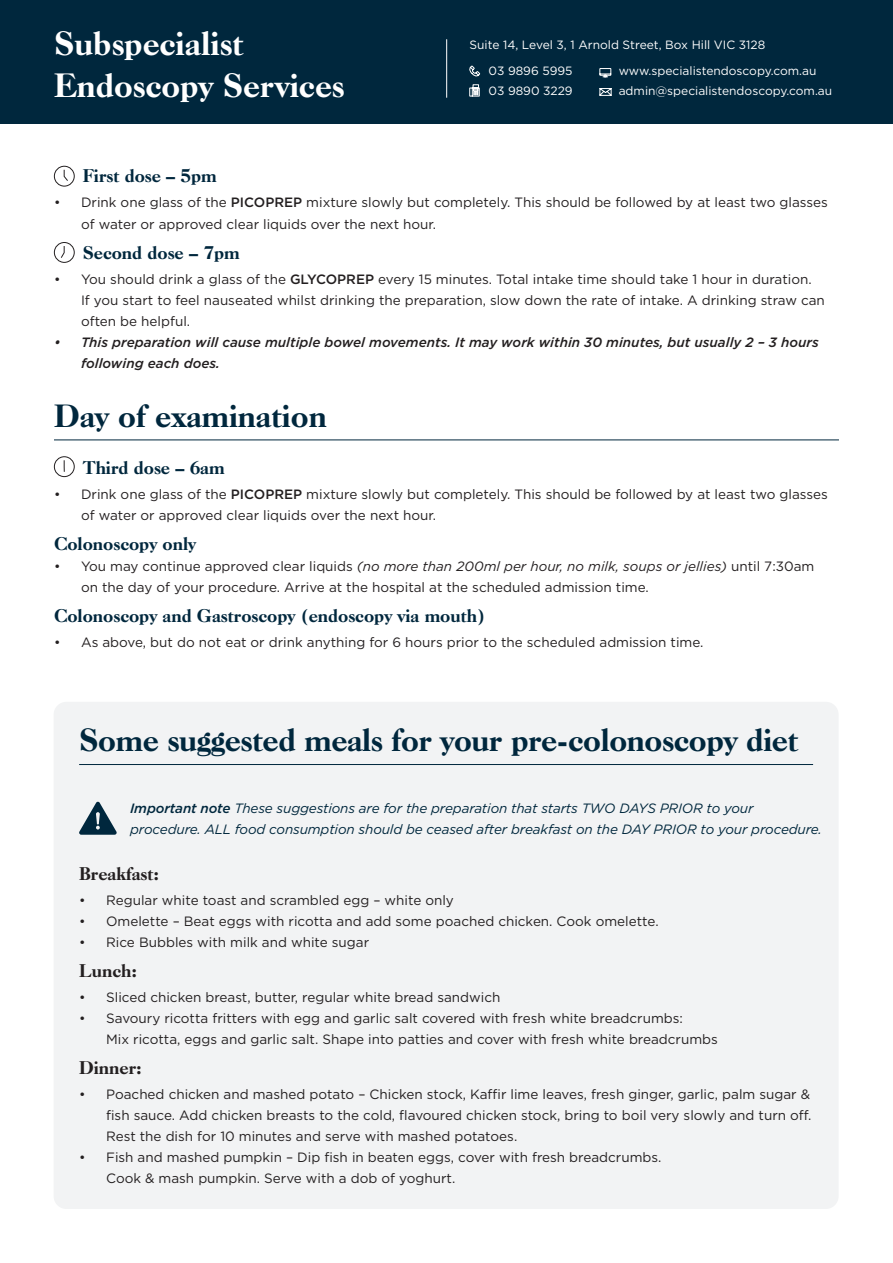
<style>
.page{position:relative;width:893px;height:1263px;background:#fff}
.page>*{position:absolute;margin:0;border:0;box-sizing:border-box;transform-origin:0 0}
.t1{font:800 33px/42px "Caslon Old Face BT";color:#fff}
.t2{font:800 31.5px "Caslon Old Face BT";letter-spacing:-.01em;color:#00273d}
.Body{font:800 18px "Caslon Old Face BT";color:#00273d}
.Body-2{font:800 18px "Caslon Old Face BT";color:#231f20}
.t3{font:13.5px/21px "Gotham";color:#231f20}
.Sub_Head{font:italic 13.5px/21px "Gotham";letter-spacing:-.01em;color:#00273d}
.t4{font:italic 500 13.5px/21px "Gotham";color:#231f20}
.Body-3{font:12px/19.5px "Gotham";color:#fff}
.s1{font-weight:500}
.s2{font-style:italic}
</style>
<div class="page">
<hr style="left:54px;top:439px;width:785px;height:1px;background:#00273d">
<div style="left:54px;top:166px;width:21px;height:20px;border:1px solid #231f20;border-radius:50%"></div>
<svg style="left:63px;top:169px;width:5px;height:12px"></svg>
<div style="left:54px;top:242px;width:21px;height:21px;border:1px solid #231f20;border-radius:50%"></div>
<svg style="left:61px;top:246px;width:4px;height:12px"></svg>
<div style="left:54px;top:456px;width:21px;height:21px;border:1px solid #231f20;border-radius:50%"></div>
<svg style="left:63px;top:460px;width:2px;height:12px"></svg>
<div style="left:54px;top:702px;width:785px;height:507px;background:#f2f3f4;border-radius:13px"></div>
<hr style="left:79px;top:764px;width:734px;height:1px;background:#00273d">
<svg style="left:79px;top:802px;width:38px;height:33px"></svg>
<div style="left:0;top:0;width:893px;height:123px;background:#00273d"></div>
<hr style="left:446px;top:39px;width:1px;height:59px;background:#fff">
<svg style="left:469px;top:65px;width:11px;height:12px"></svg>
<svg style="left:469px;top:84px;width:11px;height:13px"></svg>
<svg style="left:599px;top:68px;width:12px;height:9px"></svg>
<svg style="left:599px;top:88px;width:13px;height:8px"></svg>
<p class="t1" style="left:54px;top:22px;width:292px">Subspecialist<br>Endoscopy Services</p>
<p class="Body-3" style="left:469px;top:35px;width:297px">Suite 14, Level 3, 1 Arnold Street, Box Hill VIC 3128</p>
<p class="Body-3" style="left:489px;top:61px;width:86px">03 9896 5995<br>03 9890 3229</p>
<p class="Body-3" style="left:619px;top:61px;width:215px">www.specialistendoscopy.com.au admin@specialistendoscopy.com.au</p>
<p class="Body" style="left:83px;top:165px;width:136px">First dose – 5pm</p>
<p class="t3" style="left:81px;top:192px;width:748px;text-indent:-27px">• Drink one glass of the <span class="s1">PICOPREP</span> mixture slowly but completely. This should be followed by at least two glasses of water or approved clear liquids over the next hour.</p>
<p class="Body" style="left:83px;top:241px;width:158px">Second dose – 7pm</p>
<p class="t3" style="left:81px;top:268px;width:745px;text-indent:-27px">• You should drink a glass of the <span class="s1">GLYCOPREP</span> every 15 minutes. Total intake time should take 1 hour in duration.<br>If you start to feel nauseated whilst drinking the preparation, slow down the rate of intake. A drinking straw can often be helpful.</p>
<p class="t4" style="left:81px;top:331px;width:739px;text-indent:-27px">• This preparation will cause multiple bowel movements. It may work within 30 minutes, but usually 2 – 3 hours following each does.</p>
<p class="t2" style="left:54px;top:396px;width:274px">Day of examination</p>
<p class="Body" style="left:83px;top:456px;width:143px">Third dose – 6am</p>
<p class="t3" style="left:81px;top:483px;width:748px;text-indent:-27px">• Drink one glass of the <span class="s1">PICOPREP</span> mixture slowly but completely. This should be followed by at least two glasses of water or approved clear liquids over the next hour.</p>
<p class="Body" style="left:54px;top:533px;width:144px">Colonoscopy only</p>
<p class="t3" style="left:81px;top:555px;width:735px;text-indent:-27px">• You may continue approved clear liquids <span class="s2">(no more than 200ml per hour, no milk, soups or jellies)</span> until 7:30am on the day of your procedure. Arrive at the hospital at the scheduled admission time.</p>
<p class="Body" style="left:54px;top:605px;width:433px">Colonoscopy and Gastroscopy (endoscopy via mouth)</p>
<p class="t3" style="left:54px;top:632px;width:651px">• As above, but do not eat or drink anything for 6 hours prior to the scheduled admission time.</p>
<p class="t2" style="left:79px;top:721px;width:721px">Some suggested meals for your pre-colonoscopy diet</p>
<p class="Sub_Head" style="left:130px;top:797px;width:693px"><span class="s1">Important note</span> These suggestions are for the preparation that starts TWO DAYS PRIOR to your procedure. ALL food consumption should be ceased after breakfast on the DAY PRIOR to your procedure.</p>
<p class="Body-2" style="left:79px;top:862px;width:82px">Breakfast:</p>
<p class="t3" style="left:79px;top:889px;width:376px">• Regular white toast and scrambled egg – white only</p>
<p class="t3" style="left:79px;top:910px;width:581px">• Omelette – Beat eggs with ricotta and add some poached chicken. Cook omelette.</p>
<p class="t3" style="left:79px;top:931px;width:292px">• Rice Bubbles with milk and white sugar</p>
<p class="Body-2" style="left:79px;top:959px;width:59px">Lunch:</p>
<p class="t3" style="left:79px;top:987px;width:423px">• Sliced chicken breast, butter, regular white bread sandwich</p>
<p class="t3" style="left:106px;top:1008px;width:613px;text-indent:-27px">• Savoury ricotta fritters with egg and garlic salt covered with fresh white breadcrumbs:<br>Mix ricotta, eggs and garlic salt. Shape into patties and cover with fresh white breadcrumbs</p>
<p class="Body-2" style="left:79px;top:1057px;width:64px">Dinner:</p>
<p class="t3" style="left:106px;top:1084px;width:707px;text-align:justify;text-indent:-27px">• Poached chicken and mashed potato – Chicken stock, Kaffir lime leaves, fresh ginger, garlic, palm sugar &amp; fish sauce. Add chicken breasts to the cold, flavoured chicken stock, bring to boil very slowly and turn off.<br>Rest the dish for 10 minutes and serve with mashed potatoes.</p>
<p class="t3" style="left:106px;top:1147px;width:557px;text-indent:-27px">• Fish and mashed pumpkin – Dip fish in beaten eggs, cover with fresh breadcrumbs.<br>Cook &amp; mash pumpkin. Serve with a dob of yoghurt.</p>
</div>
